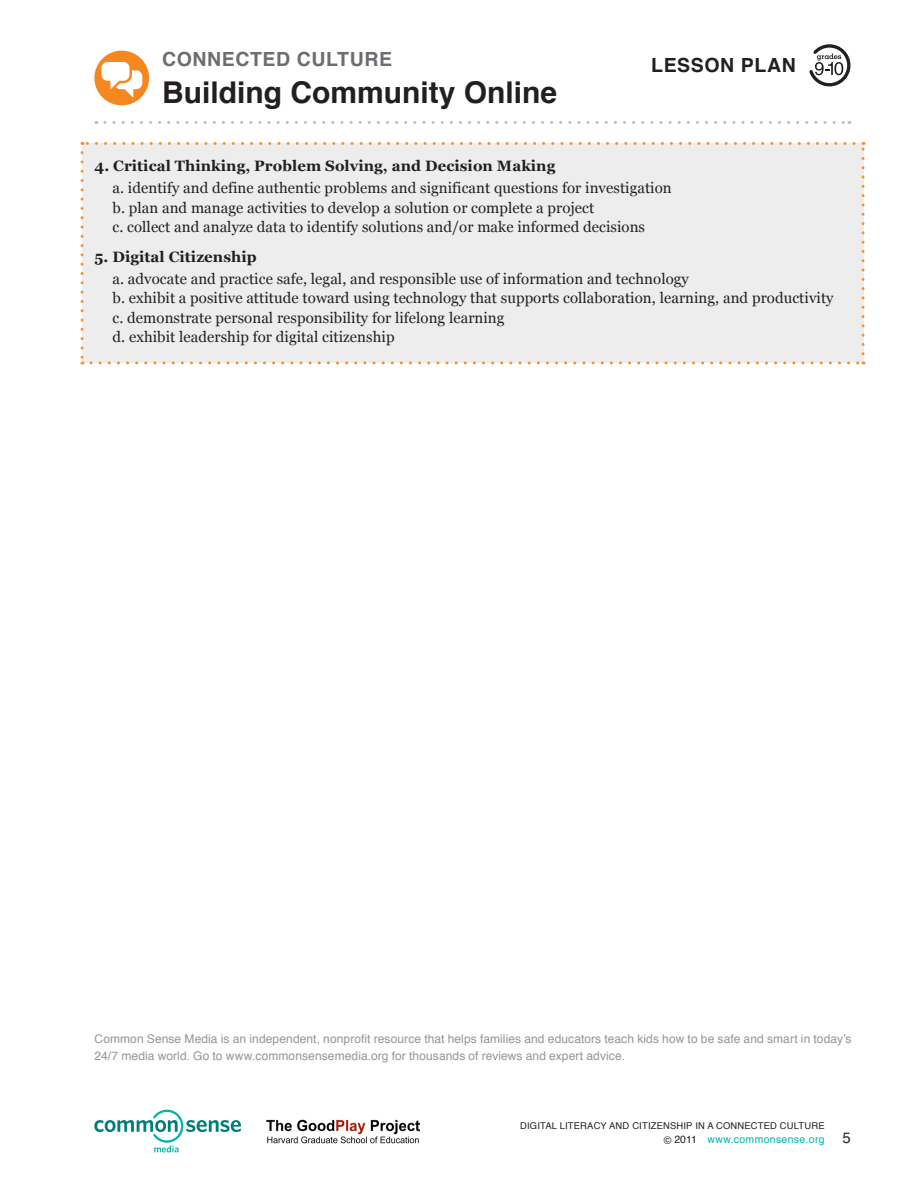
<style>
.page{position:relative;width:918px;height:1188px;background:#fff}
.page>*{position:absolute;margin:0;border:0;box-sizing:border-box;transform-origin:0 0}
.t1{font:700 30px "Helvetica";color:#231f20}
.t2{font:700 19.5px "Helvetica";letter-spacing:.03em;color:#6c6d70}
.t3{font:700 19.5px "Helvetica";letter-spacing:.03em;color:#231f20}
.Text_-_Alignment_wit{font:15px "Georgia";letter-spacing:.005em;color:#231f20}
.Text_-_Bold_Alignmen{font:700 15px "Georgia";letter-spacing:.005em;color:#231f20}
.t4{font:15px "Helvetica";color:#231f20}
.Mission_Statement{font:12px/16.5px "Helvetica";letter-spacing:.005em;color:#939598}
.t5{font:10.5px "Helvetica";letter-spacing:.03em;color:#00b5ac}
.t6{font:9.3px "Helvetica";letter-spacing:.02em;color:#231f20}
.s1{color:#231f20}
</style>
<div class="page">
<div style="left:94px;top:51px;width:55px;height:54px;background:#f5871f;border-radius:50%"></div>
<svg style="left:102px;top:62px;width:40px;height:36px"></svg>
<svg style="left:105px;top:121px;width:745px;height:3px"></svg>
<svg style="left:809px;top:44px;width:41px;height:42px"></svg>
<svg style="left:94px;top:1110px;width:147px;height:42px"></svg>
<img style="left:266px;top:1119px;width:154px;height:25px">
<div style="left:82px;top:143px;width:781px;height:220px;background:#ededee"></div>
<svg style="left:862px;top:142px;width:3px;height:212px"></svg>
<svg style="left:82px;top:142px;width:772px;height:3px"></svg>
<svg style="left:81px;top:153px;width:3px;height:211px"></svg>
<svg style="left:91px;top:361px;width:773px;height:3px"></svg>
<h2 class="t2" style="left:162px;top:44px;width:231px">CONNECTED CULTURE</h2>
<h1 class="t1" style="left:162px;top:68px;width:397px">Building Community Online</h1>
<h2 class="t3" style="left:651px;top:49px;width:146px">LESSON PLAN</h2>
<p class="Text_-_Bold_Alignmen" style="left:95px;top:158px;width:462px">4. Critical Thinking, Problem Solving, and Decision Making</p>
<p class="Text_-_Alignment_wit" style="left:113px;top:179px;width:561px">a. identify and define authentic problems and significant questions for investigation</p>
<p class="Text_-_Alignment_wit" style="left:113px;top:199px;width:483px">b. plan and manage activities to develop a solution or complete a project</p>
<p class="Text_-_Alignment_wit" style="left:113px;top:218px;width:534px">c. collect and analyze data to identify solutions and/or make informed decisions</p>
<p class="Text_-_Bold_Alignmen" style="left:95px;top:248px;width:164px">5. Digital Citizenship</p>
<p class="Text_-_Alignment_wit" style="left:113px;top:270px;width:578px">a. advocate and practice safe, legal, and responsible use of information and technology</p>
<p class="Text_-_Alignment_wit" style="left:113px;top:289px;width:723px">b. exhibit a positive attitude toward using technology that supports collaboration, learning, and productivity</p>
<p class="Text_-_Alignment_wit" style="left:113px;top:309px;width:394px">c. demonstrate personal responsibility for lifelong learning</p>
<p class="Text_-_Alignment_wit" style="left:113px;top:328px;width:284px">d. exhibit leadership for digital citizenship</p>
<p class="Mission_Statement" style="left:95px;top:1031px;width:759px">Common Sense Media is an independent, nonprofit resource that helps families and educators teach kids how to be safe and smart in today’s<br>24/7 media world. Go to www.commonsensemedia.org for thousands of reviews and expert advice.</p>
<p class="t6" style="left:520px;top:1119px;width:306px">DIGITAL LITERACY AND CITIZENSHIP IN A CONNECTED CULTURE</p>
<p class="t5" style="left:664px;top:1131px;width:162px"><span class="s1">© 2011</span> www.commonsense.org</p>
<p class="t4" style="left:842px;top:1126px;width:10px">5</p>
</div>
